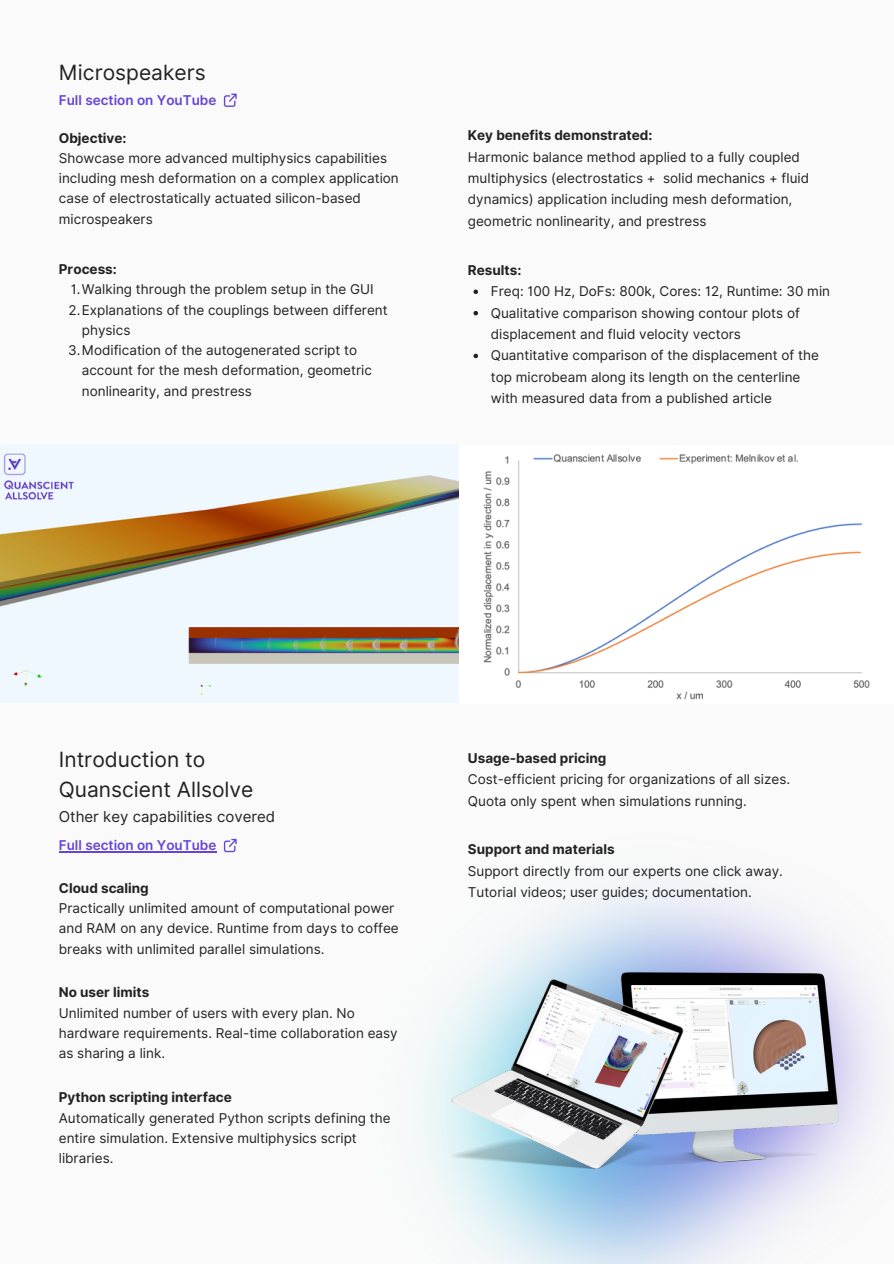
<style>
.page{position:relative;width:894px;height:1264px;background:#fff}
.page>*{position:absolute;margin:0;border:0;box-sizing:border-box;transform-origin:0 0}
.t1{font:21px/29.2px "Inter";color:#222}
.t2{font:15px "Inter";color:#222}
.t3{font:13.5px/21.3px "Inter";color:#222}
.t4{font:700 13.5px "Inter";color:#222}
.t5{font:600 13.5px "Inter";color:#6644d8}
</style>
<div class="page">
<div style="left:0;top:0;width:893px;height:1263px;background:#fafafa"></div>
<svg style="left:224px;top:94px;width:12px;height:13px"></svg>
<svg style="left:224px;top:838px;width:12px;height:14px"></svg>
<hr style="left:59px;top:851px;width:157px;height:1px;background:#6644d8">
<div style="left:0;top:445px;width:893px;height:258px;background:#fff"></div>
<img style="left:458px;top:445px;width:412px;height:257px">
<img style="left:0;top:445px;width:458px;height:257px">
<img style="left:587px;top:915px;width:292px;height:299px">
<img style="left:403px;top:949px;width:378px;height:252px">
<svg style="left:473px;top:289px;width:5px;height:5px"></svg>
<svg style="left:473px;top:311px;width:5px;height:4px"></svg>
<svg style="left:473px;top:354px;width:5px;height:4px"></svg>
<h1 class="t1" style="left:59px;top:58px;width:148px">Microspeakers</h1>
<p class="t5" style="left:59px;top:92px;width:159px">Full section on YouTube</p>
<p class="t4" style="left:59px;top:130px;width:69px">Objective:</p>
<p class="t3" style="left:59px;top:148px;width:341px;line-height:20.2px">Showcase more advanced multiphysics capabilities including mesh deformation on a complex application case of electrostatically actuated silicon-based microspeakers</p>
<p class="t4" style="left:59px;top:261px;width:59px">Process:</p>
<p class="t3" style="left:71px;top:279px;width:304px">1.Walking through the problem setup in the GUI</p>
<p class="t3" style="left:68px;top:299px;width:320px">2.Explanations of the couplings between different</p>
<p class="t3" style="left:82px;top:319px;width:50px">physics</p>
<p class="t3" style="left:68px;top:339px;width:290px">3.Modification of the autogenerated script to</p>
<p class="t3" style="left:82px;top:360px;width:291px">account for the mesh deformation, geometric</p>
<p class="t3" style="left:82px;top:380px;width:172px">nonlinearity, and prestress</p>
<p class="t4" style="left:468px;top:127px;width:186px">Key benefits demonstrated:</p>
<p class="t3" style="left:468px;top:146px;width:342px">Harmonic balance method applied to a fully coupled multiphysics (electrostatics + solid mechanics + fluid dynamics) application including mesh deformation, geometric nonlinearity, and prestress</p>
<p class="t4" style="left:468px;top:262px;width:55px">Results:</p>
<p class="t3" style="left:490px;top:281px;width:341px">Freq: 100 Hz, DoFs: 800k, Cores: 12, Runtime: 30 min Qualitative comparison showing contour plots of displacement and fluid velocity vectors<br>Quantitative comparison of the displacement of the top microbeam along its length on the centerline with measured data from a published article</p>
<h1 class="t1" style="left:59px;top:745px;width:196px">Introduction to<br>Quanscient Allsolve</h1>
<p class="t2" style="left:59px;top:807px;width:218px">Other key capabilities covered</p>
<p class="t5" style="left:59px;top:837px;width:159px">Full section on YouTube</p>
<p class="t4" style="left:59px;top:879px;width:91px">Cloud scaling</p>
<p class="t3" style="left:59px;top:898px;width:341px;line-height:20.2px">Practically unlimited amount of computational power and RAM on any device. Runtime from days to coffee breaks with unlimited parallel simulations.</p>
<p class="t4" style="left:59px;top:984px;width:92px">No user limits</p>
<p class="t3" style="left:59px;top:1002px;width:340px;line-height:20.2px">Unlimited number of users with every plan. No hardware requirements. Real-time collaboration easy as sharing a link.</p>
<p class="t4" style="left:59px;top:1089px;width:174px">Python scripting interface</p>
<p class="t3" style="left:59px;top:1107px;width:333px;line-height:20.2px">Automatically generated Python scripts defining the entire simulation. Extensive multiphysics script libraries.</p>
<p class="t4" style="left:467px;top:750px;width:140px">Usage-based pricing</p>
<p class="t3" style="left:467px;top:768px;width:323px">Cost-efficient pricing for organizations of all sizes.<br>Quota only spent when simulations running.</p>
<p class="t4" style="left:467px;top:841px;width:148px">Support and materials</p>
<p class="t3" style="left:467px;top:860px;width:316px">Support directly from our experts one click away.<br>Tutorial videos; user guides; documentation.</p>
</div>
